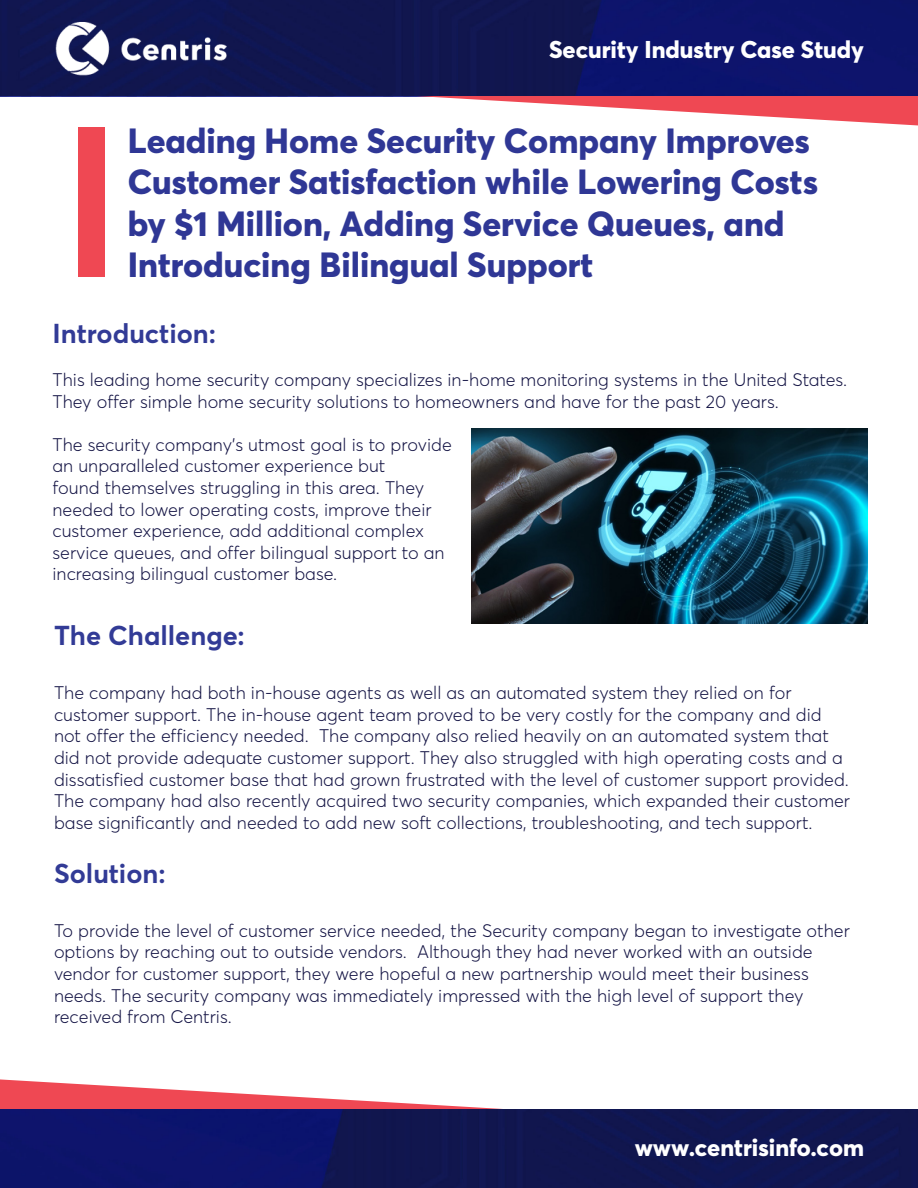
<style>
.page{position:relative;width:918px;height:1188px;background:#fff}
.page>*{position:absolute;margin:0;border:0;box-sizing:border-box;transform-origin:0 0}
.t1{font:800 34.5px/41.4px "Averta";color:#2f3795}
.t2{font:700 27px "Averta";color:#323b96}
.t3{font:800 24px "Averta";color:#fff}
.t4{font:300 18px/21.6px "Averta";color:#121243}
</style>
<div class="page">
<svg style="left:0;top:1079px;width:502px;height:30px"></svg>
<img style="left:0;top:1109px;width:918px;height:79px">
<svg style="left:100px;top:96px;width:818px;height:29px"></svg>
<img style="left:0;top:0;width:918px;height:96px">
<div style="left:78px;top:127px;width:27px;height:149px;background:#ef4853"></div>
<img style="left:36px;top:2px;width:210px;height:91px">
<img style="left:472px;top:428px;width:396px;height:196px">
<p class="t3" style="left:549px;top:35px;width:316px">Security Industry Case Study</p>
<p class="t1" style="left:128px;top:120px;width:692px">Leading Home Security Company Improves Customer Satisfaction while Lowering Costs by $1 Million, Adding Service Queues, and Introducing Bilingual Support</p>
<p class="t2" style="left:52px;top:316px;width:165px">Introduction:</p>
<p class="t4" style="left:52px;top:369px;width:796px">This leading home security company specializes in-home monitoring systems in the United States.<br>They offer simple home security solutions to homeowners and have for the past 20 years.</p>
<p class="t4" style="left:52px;top:433px;width:401px">The security company’s utmost goal is to provide an unparalleled customer experience but<br>found themselves struggling in this area. They needed to lower operating costs, improve their customer experience, add additional complex service queues, and offer bilingual support to an increasing bilingual customer base.</p>
<p class="t2" style="left:54px;top:618px;width:192px">The Challenge:</p>
<p class="t4" style="left:54px;top:682px;width:798px">The company had both in-house agents as well as an automated system they relied on for customer support. The in-house agent team proved to be very costly for the company and did not offer the efficiency needed. The company also relied heavily on an automated system that did not provide adequate customer support. They also struggled with high operating costs and a dissatisfied customer base that had grown frustrated with the level of customer support provided.<br>The company had also recently acquired two security companies, which expanded their customer base significantly and needed to add new soft collections, troubleshooting, and tech support.</p>
<p class="t2" style="left:54px;top:856px;width:113px">Solution:</p>
<p class="t4" style="left:54px;top:920px;width:797px">To provide the level of customer service needed, the Security company began to investigate other options by reaching out to outside vendors. Although they had never worked with an outside vendor for customer support, they were hopeful a new partnership would meet their business needs. The security company was immediately impressed with the high level of support they received from Centris.</p>
<p class="t3" style="left:635px;top:1133px;width:231px">www.centrisinfo.com</p>
</div>
